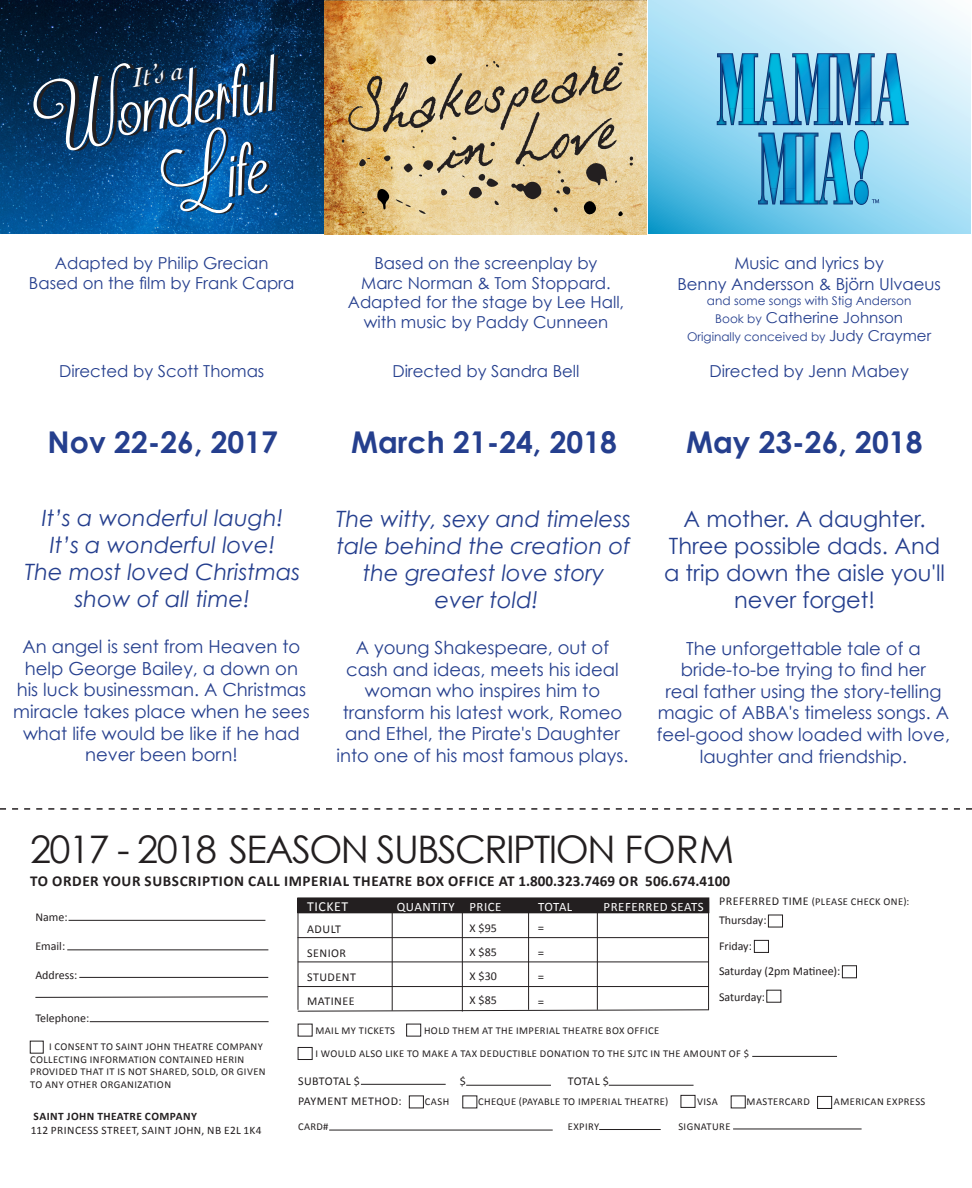
<style>
.page{position:relative;width:972px;height:1188px;background:#fff}
.page>*{position:absolute;margin:0;border:0;box-sizing:border-box;transform-origin:0 0}
.t1{font:82.5px "Frostingfor Breakfast";color:#fff}
.t2{font:37.95px "Century Gothic";letter-spacing:-.04em;color:#231f20}
.t3{font:700 30px "Century Gothic";color:#253f8e}
.t4{font:italic 27.75px "Cochin";color:#fff}
.t5{font:italic 22.5px/27px "Century Gothic";color:#253f8e;text-align:center}
.t6{font:22.5px/27px "Century Gothic";color:#253f8e;text-align:center}
.t7{font:18px/21.6px "Century Gothic";color:#253f8e;text-align:center}
.t8{font:16.5px/19.8px "Century Gothic";color:#253f8e;text-align:center}
.t9{font:700 15.15px "Calibri";letter-spacing:.04em;color:#231f20}
.t10{font:15px "Century Gothic";color:#253f8e}
.t11{font:13.8px "Calibri";letter-spacing:.04em;color:#fff}
.t12{font:12.9px "Calibri";letter-spacing:.04em;color:#fff}
.t13{font:12.9px "Calibri";color:#231f20}
.t14{font:12px "Calibri";color:#231f20}
.t15{font:12px "Century Gothic";color:#253f8e}
.t16{font:12px "Calibri";letter-spacing:.04em;color:#231f20}
.t17{font:11.4px "Calibri";letter-spacing:.04em;color:#231f20}
.t18{font:700 11.4px "Calibri";letter-spacing:.04em;color:#231f20}
.t19{font:10.5px/12.6px "Calibri";letter-spacing:.04em;color:#231f20}
.s1{font-size:12px}
.s2{font-size:15px}
</style>
<div class="page">
<img style="left:0;top:0;width:324px;height:233px">
<img style="left:324px;top:0;width:323px;height:234px">
<svg style="left:342px;top:53px;width:291px;height:164px;background:#d0b888"></svg>
<svg style="left:648px;top:0;width:323px;height:233px;background:#a7ddf3"></svg>
<svg style="left:717px;top:53px;width:192px;height:152px;background:#59b0d7"></svg>
<hr style="left:69px;top:920px;width:196px;height:1px;background:#231f20">
<hr style="left:67px;top:950px;width:201px;height:1px;background:#231f20">
<hr style="left:79px;top:977px;width:189px;height:1px;background:#231f20">
<hr style="left:90px;top:1021px;width:179px;height:1px;background:#231f20">
<svg style="left:35px;top:996px;width:233px;height:2px"></svg>
<div style="left:298px;top:898px;width:411px;height:15px;background:#231f20"></div>
<div style="left:297px;top:897px;width:412px;height:16px;border:1px solid #231f20"></div>
<svg style="left:297px;top:1009px;width:413px;height:3px"></svg>
<hr style="left:298px;top:961px;width:411px;height:1px;background:#231f20">
<hr style="left:298px;top:986px;width:411px;height:1px;background:#231f20">
<hr style="left:298px;top:937px;width:411px;height:1px;background:#231f20">
<hr style="left:298px;top:912px;width:411px;height:1px;background:#231f20">
<hr style="left:392px;top:902px;width:1px;height:109px;background:#231f20">
<hr style="left:462px;top:903px;width:1px;height:109px;background:#231f20">
<hr style="left:528px;top:902px;width:1px;height:108px;background:#231f20">
<hr style="left:708px;top:902px;width:1px;height:108px;background:#231f20">
<hr style="left:597px;top:902px;width:1px;height:108px;background:#231f20">
<hr style="left:298px;top:902px;width:1px;height:108px;background:#231f20">
<div style="left:406px;top:1024px;width:15px;height:12px;border:1px solid #231f20"></div>
<div style="left:298px;top:1047px;width:14px;height:13px;border:1px solid #231f20"></div>
<div style="left:768px;top:915px;width:15px;height:12px;border:1px solid #231f20"></div>
<div style="left:754px;top:940px;width:15px;height:13px;border:1px solid #231f20"></div>
<div style="left:842px;top:966px;width:15px;height:12px;border:1px solid #231f20"></div>
<hr style="left:361px;top:1084px;width:85px;height:1px;background:#231f20">
<hr style="left:466px;top:1085px;width:85px;height:1px;background:#231f20">
<hr style="left:609px;top:1085px;width:85px;height:1px;background:#231f20">
<div style="left:409px;top:1096px;width:15px;height:12px;border:1px solid #231f20"></div>
<div style="left:681px;top:1095px;width:14px;height:13px;border:1px solid #231f20"></div>
<div style="left:731px;top:1096px;width:15px;height:12px;border:1px solid #231f20"></div>
<div style="left:817px;top:1096px;width:15px;height:13px;border:1px solid #231f20"></div>
<hr style="left:329px;top:1130px;width:224px;height:1px;background:#231f20">
<hr style="left:599px;top:1129px;width:62px;height:1px;background:#231f20">
<hr style="left:733px;top:1129px;width:129px;height:1px;background:#231f20">
<hr style="left:752px;top:1056px;width:85px;height:1px;background:#231f20">
<div style="left:30px;top:1041px;width:13px;height:12px;border:1px solid #231f20"></div>
<svg style="left:0;top:808px;width:972px;height:2px"></svg>
<p class="t1" style="left:20px;top:61px;width:248px;rotate:-9deg">Wonderful</p>
<p class="t4" style="left:130px;top:59px;width:53px;rotate:-9deg">It’s a</p>
<p class="t1" style="left:147px;top:120px;width:111px;rotate:-9deg">Life</p>
<p class="t8" style="left:55px;top:253px;width:215px">Adapted by Philip Grecian</p>
<p class="t8" style="left:29px;top:273px;width:267px">Based on the film by Frank Capra</p>
<p class="t8" style="left:375px;top:253px;width:224px">Based on the screenplay by</p>
<p class="t8" style="left:361px;top:273px;width:251px">Marc Norman &amp; Tom Stoppard.</p>
<p class="t8" style="left:348px;top:292px;width:278px">Adapted for the stage by Lee Hall, with music by Paddy Cunneen</p>
<p class="t8" style="left:734px;top:253px;width:151px">Music and lyrics by</p>
<p class="t8" style="left:677px;top:274px;width:265px">Benny Andersson &amp; Björn Ulvaeus</p>
<p class="t15" style="left:707px;top:293px;width:206px">and some songs with Stig Anderson</p>
<p class="t10" style="left:715px;top:308px;width:189px"><span class="s1">Book by</span> Catherine Johnson</p>
<p class="t15" style="left:687px;top:329px;width:245px">Originally conceived by <span class="s2">Judy Craymer</span></p>
<p class="t8" style="left:59px;top:361px;width:207px">Directed by Scott Thomas</p>
<p class="t8" style="left:392px;top:361px;width:189px">Directed by Sandra Bell</p>
<p class="t8" style="left:710px;top:361px;width:201px">Directed by Jenn Mabey</p>
<p class="t3" style="left:48px;top:423px;width:232px">Nov 22-26, 2017</p>
<p class="t3" style="left:351px;top:423px;width:267px">March 21-24, 2018</p>
<p class="t3" style="left:686px;top:423px;width:238px">May 23-26, 2018</p>
<p class="t5" style="left:42px;top:505px;width:243px">It’s a wonderful laugh!</p>
<p class="t5" style="left:50px;top:532px;width:227px">It’s a wonderful love!</p>
<p class="t5" style="left:25px;top:559px;width:277px">The most loved Christmas show of all time!</p>
<p class="t7" style="left:13px;top:636px;width:298px">An angel is sent from Heaven to help George Bailey, a down on his luck businessman. A Christmas miracle takes place when he sees what life would be like if he had never been born!</p>
<p class="t5" style="left:336px;top:505px;width:296px">The witty, sexy and timeless tale behind the creation of the greatest love story</p>
<p class="t5" style="left:435px;top:586px;width:105px">ever told!</p>
<p class="t7" style="left:336px;top:636px;width:293px">A young Shakespeare, out of cash and ideas, meets his ideal woman who inspires him to transform his latest work, Romeo and Ethel, the Pirate's Daughter into one of his most famous plays.</p>
<p class="t6" style="left:664px;top:505px;width:282px">A mother. A daughter.<br>Three possible dads. And a trip down the aisle you'll never forget!</p>
<p class="t7" style="left:686px;top:637px;width:236px">The unforgettable tale of a</p>
<p class="t7" style="left:657px;top:659px;width:295px">bride-to-be trying to find her<br>real father using the story-telling magic of ABBA's timeless songs. A feel-good show loaded with love, laughter and friendship.</p>
<p class="t2" style="left:30px;top:826px;width:705px">2017 - 2018 SEASON SUBSCRIPTION FORM</p>
<p class="t9" style="left:30px;top:871px;width:701px">TO ORDER YOUR SUBSCRIPTION CALL IMPERIAL THEATRE BOX OFFICE AT 1.800.323.7469 OR 506.674.4100</p>
<p class="t14" style="left:35px;top:910px;width:34px">Name:</p>
<p class="t14" style="left:35px;top:938px;width:31px">Email:</p>
<p class="t14" style="left:35px;top:967px;width:44px">Address:</p>
<p class="t14" style="left:35px;top:1010px;width:55px">Telephone:</p>
<p class="t19" style="left:30px;top:1040px;width:237px;text-indent:19px">I CONSENT TO SAINT JOHN THEATRE COMPANY COLLECTING INFORMATION CONTAINED HERIN PROVIDED THAT IT IS NOT SHARED, SOLD, OR GIVEN TO ANY OTHER ORGANIZATION</p>
<p class="t18" style="left:34px;top:1109px;width:165px">SAINT JOHN THEATRE COMPANY</p>
<p class="t17" style="left:31px;top:1123px;width:232px">112 PRINCESS STREET, SAINT JOHN, NB E2L 1K4</p>
<p class="t11" style="left:307px;top:897px;width:42px">TICKET</p>
<p class="t12" style="left:604px;top:899px;width:102px">PREFERRED SEATS</p>
<p class="t14" style="left:307px;top:921px;width:35px">ADULT</p>
<p class="t14" style="left:307px;top:945px;width:40px">SENIOR</p>
<p class="t16" style="left:307px;top:969px;width:50px">STUDENT</p>
<p class="t16" style="left:307px;top:993px;width:49px">MATINEE</p>
<p class="t12" style="left:397px;top:899px;width:59px">QUANTITY</p>
<p class="t12" style="left:469px;top:899px;width:33px">PRICE</p>
<p class="t14" style="left:469px;top:921px;width:29px">X $95</p>
<p class="t14" style="left:469px;top:945px;width:29px">X $85</p>
<p class="t14" style="left:469px;top:969px;width:29px">X $30</p>
<p class="t14" style="left:469px;top:993px;width:29px">X $85</p>
<p class="t12" style="left:538px;top:899px;width:36px">TOTAL</p>
<p class="t13" style="left:538px;top:920px;width:8px">=</p>
<p class="t13" style="left:538px;top:944px;width:8px">=</p>
<p class="t13" style="left:538px;top:969px;width:8px">=</p>
<p class="t13" style="left:538px;top:993px;width:8px">=</p>
<p class="t19" style="left:719px;top:896px;width:192px"><span class="s1">PREFERRED TIME</span> (PLEASE CHECK ONE):</p>
<p class="t14" style="left:719px;top:913px;width:49px">Thursday:</p>
<p class="t14" style="left:719px;top:938px;width:34px">Friday:</p>
<p class="t14" style="left:719px;top:964px;width:123px">Saturday (2pm Matinee):</p>
<p class="t14" style="left:719px;top:989px;width:47px">Saturday:</p>
<p class="t19" style="left:315px;top:1024px;width:81px">MAIL MY TICKETS</p>
<p class="t19" style="left:424px;top:1024px;width:237px">HOLD THEM AT THE IMPERIAL THEATRE BOX OFFICE</p>
<p class="t19" style="left:315px;top:1047px;width:435px">I WOULD ALSO LIKE TO MAKE A TAX DEDUCTIBLE DONATION TO THE SJTC IN THE AMOUNT OF $</p>
<p class="t14" style="left:298px;top:1073px;width:63px">SUBTOTAL $</p>
<p class="t14" style="left:460px;top:1073px;width:8px">$</p>
<p class="t14" style="left:568px;top:1073px;width:42px">TOTAL $</p>
<p class="t16" style="left:298px;top:1093px;width:105px">PAYMENT METHOD:</p>
<p class="t19" style="left:425px;top:1095px;width:26px">CASH</p>
<p class="t19" style="left:478px;top:1095px;width:192px">CHEQUE (PAYABLE TO IMPERIAL THEATRE)</p>
<p class="t19" style="left:697px;top:1095px;width:22px">VISA</p>
<p class="t19" style="left:747px;top:1095px;width:65px">MASTERCARD</p>
<p class="t19" style="left:834px;top:1095px;width:93px">AMERICAN EXPRESS</p>
<p class="t19" style="left:298px;top:1120px;width:32px">CARD#</p>
<p class="t19" style="left:568px;top:1120px;width:33px">EXPIRY</p>
<p class="t19" style="left:678px;top:1120px;width:54px">SIGNATURE</p>
</div>
